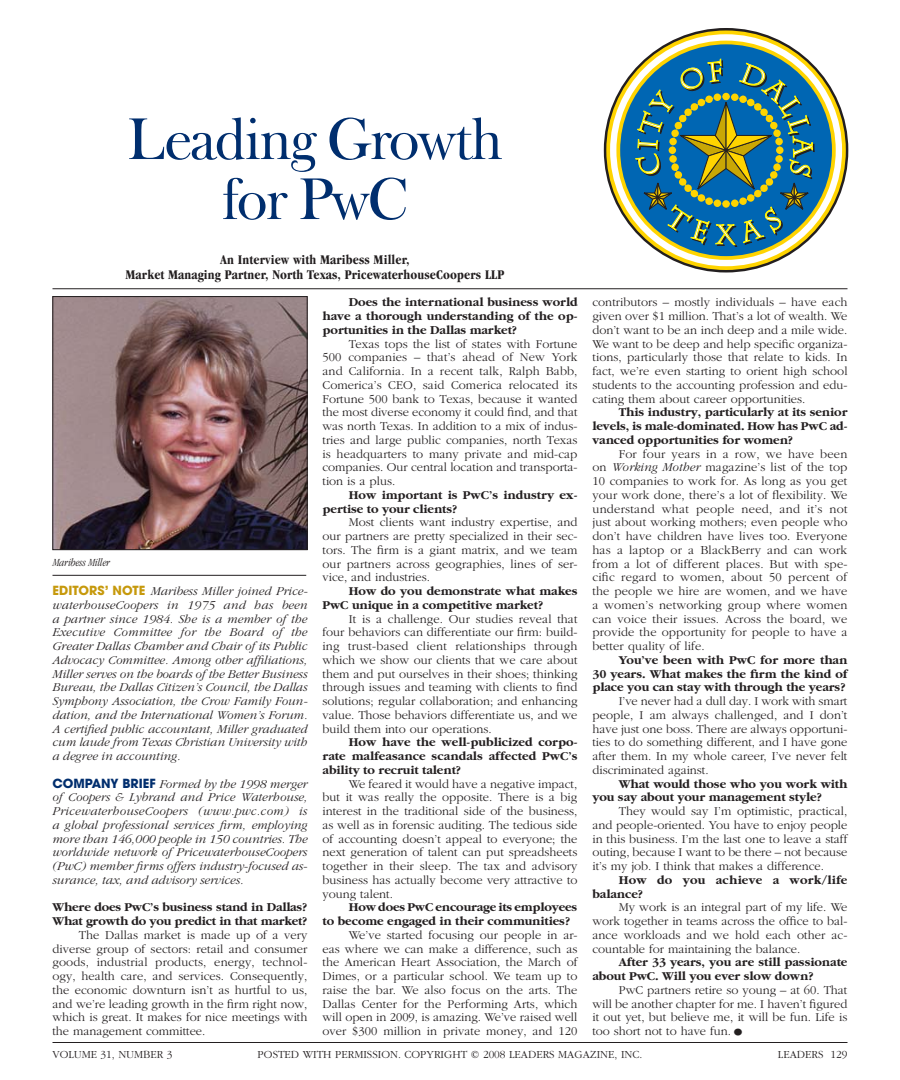
<style>
.page{position:relative;width:900px;height:1080px;background:#fff}
.page>*{position:absolute;margin:0;border:0;box-sizing:border-box;transform-origin:0 0}
.t1{font:60px/60px "Frys Baskerville BT";letter-spacing:-.04em;color:#002e6e;text-align:center}
.t2{font:27px "Charlemagne";color:#fff}
.t3{font:700 condensed 13.75px/15px "Garamond";letter-spacing:.01em;color:#231f20;text-align:center}
.t4{font:300 12.5px/13.8px "Garamond";letter-spacing:.01em;color:#231f20;text-align:justify}
.t5{font:italic 300 12.5px/13.8px "Garamond";color:#231f20;text-align:justify}
.t6{font:700 12.5px/13.8px "Garamond";color:#231f20}
.t7{font:700 12.5px/13.8px "Garamond";letter-spacing:.025em;color:#231f20}
.t8{font:300 11.25px "Garamond";color:#231f20}
.t9{font:italic 300 condensed 11.25px "Garamond";color:#231f20}
.s1{font-family:"Avant Garde";font-weight:700;font-style:normal;color:#c6990c}
.s2{font-family:"Avant Garde";font-weight:700;font-style:normal;color:#002e6e}
.s3{font-style:italic}
.s4{font-size:22.5px}
</style>
<div class="page">
<svg style="left:608px;top:32px;width:236px;height:236px"></svg>
<svg style="left:618px;top:42px;width:216px;height:216px;fill:#0066b3"></svg>
<hr style="left:52px;top:1042px;width:796px;height:1px;background:#231f20">
<img style="left:54px;top:298px;width:252px;height:250px">
<div style="left:52px;top:296px;width:256px;height:254px;border:1px solid #231f20"></div>
<hr style="left:52px;top:575px;width:254px;height:1px;background:#231f20">
<hr style="left:52px;top:288px;width:796px;height:1px;background:#231f20">
<svg style="left:635px;top:59px;width:180px;height:188px"></svg>
<h1 class="t1" style="left:127px;top:107px;width:378px">Leading Growth for PwC</h1>
<p class="t3" style="left:126px;top:252px;width:380px">An Interview with Maribess Miller,<br>Market Managing Partner, North Texas, PricewaterhouseCoopers LLP</p>
<p class="t9" style="left:53px;top:557px;width:59px">Maribess Miller</p>
<p class="t5" style="left:52px;top:584px;width:257px"><span class="s1">EDITORS’ NOTE</span> Maribess Miller joined Price&shy;waterhouseCoopers in 1975 and has been a partner since 1984. She is a member of the Executive Committee for the Board of the Greater Dallas Chamber and Chair of its Public Advocacy Committee. Among other affiliations, Miller serves on the boards of the Better Business Bureau, the Dallas Citizen’s Council, the Dallas Symphony Association, the Crow Family Foun&shy;dation, and the International Women’s Forum.<br>A certified public accountant, Miller graduated cum laude from Texas Christian University with a degree in accounting.</p>
<p class="t5" style="left:52px;top:777px;width:257px"><span class="s2">COMPANY BRIEF</span> Formed by the 1998 merger of Coopers &amp; Lybrand and Price Waterhouse, PricewaterhouseCoopers (www.pwc.com) is a global professional services firm, employing more than 146,000 people in 150 countries. The worldwide network of PricewaterhouseCoopers (PwC) member firms offers industry-focused as&shy;surance, tax, and advisory services.</p>
<p class="t6" style="left:52px;top:901px;width:256px">Where does PwC’s business stand in Dallas?<br>What growth do you predict in that market?</p>
<p class="t4" style="left:52px;top:928px;width:257px;text-indent:26px">The Dallas market is made up of a very diverse group of sectors: retail and consumer goods, industrial products, energy, technol&shy;ogy, health care, and services. Consequently, the economic downturn isn’t as hurtful to us, and we’re leading growth in the firm right now, which is great. It makes for nice meetings with the management committee.</p>
<p class="t6" style="left:322px;top:296px;width:256px;text-align:justify;text-indent:26px">Does the international business world have a thorough understanding of the op&shy;portunities in the Dallas market?</p>
<p class="t4" style="left:322px;top:337px;width:257px;text-indent:26px">Texas tops the list of states with Fortune 500 companies – that’s ahead of New York and California. In a recent talk, Ralph Babb, Comerica’s CEO</p>
<p class="t4" style="left:323px;top:378px;width:257px;text-indent:91px">, said Comerica relocated its Fortune 500 bank to Texas, because it wanted the most diverse economy it could find, and that was north Texas. In addition to a mix of indus&shy;tries and large public companies, north Texas is headquarters to many private and mid-cap companies. Our central location and transporta&shy;tion is a plus.</p>
<p class="t6" style="left:323px;top:488px;width:256px;text-indent:26px">How important is PwC’s industry ex&shy;pertise to your clients?</p>
<p class="t4" style="left:323px;top:516px;width:257px;text-indent:26px">Most clients want industry expertise, and our partners are pretty specialized in their sec&shy;tors. The firm is a giant matrix, and we team our partners across geographies, lines of ser&shy;vice, and industries.</p>
<p class="t6" style="left:323px;top:584px;width:257px;text-indent:26px">How do you demonstrate what makes<br>PwC unique in a competitive market?</p>
<p class="t4" style="left:323px;top:612px;width:257px;text-indent:26px">It is a challenge. Our studies reveal that four behaviors can differentiate our firm: build&shy;ing trust-based client relationships through which we show our clients that we care about them and put ourselves in their shoes; thinking through issues and teaming with clients to find solutions; regular collaboration; and enhancing value. Those behaviors differentiate us, and we build them into our operations.</p>
<p class="t6" style="left:323px;top:736px;width:257px;text-align:justify;text-indent:26px">How have the well-publicized corpo&shy;rate malfeasance scandals affected PwC’s ability to recruit talent?</p>
<p class="t4" style="left:323px;top:777px;width:257px;text-indent:26px">We feared it would have a negative impact, but it was really the opposite. There is a big interest in the traditional side of the business, as well as in forensic auditing. The tedious side of accounting doesn’t appeal to everyone; the next generation of talent can put spreadsheets together in their sleep. The tax and advisory business has actually become very attractive to young talent.</p>
<p class="t6" style="left:323px;top:901px;width:256px;text-indent:26px">How does PwC encourage its employees to become engaged in their communities?</p>
<p class="t4" style="left:322px;top:928px;width:257px;text-indent:26px">We’ve started focusing our people in ar&shy;eas where we can make a difference, such as the American Heart Association, the March of Dimes, or a particular school. We team up to raise the bar. We also focus on the arts. The Dallas Center for the Performing Arts, which will open in 2009, is amazing. We’ve raised well over $300 million in private money, and 120</p>
<h2 class="t2" style="left:716px;top:219px;width:20px">X</h2>
<p class="t4" style="left:592px;top:296px;width:257px">contributors – mostly individuals – have each given over $1 million. That’s a lot of wealth. We don’t want to be an inch deep and a mile wide.<br>We want to be deep and help specific organiza&shy;tions, particularly those that relate to kids. In fact, we’re even starting to orient high school students to the accounting profession and edu&shy;cating them about career opportunities.</p>
<p class="t6" style="left:592px;top:406px;width:257px;text-align:justify;text-indent:26px">This industry, particularly at its senior levels, is male-dominated. How has PwC ad&shy;vanced opportunities for women?</p>
<p class="t4" style="left:592px;top:447px;width:257px;text-indent:26px">For four years in a row, we have been on <span class="s3">Working Mother</span> magazine’s list of the top 10 companies to work for. As long as you get your work done, there’s a lot of flexibility. We understand what people need, and it’s not just about working mothers; even people who don’t have children have lives too. Everyone has a laptop or a BlackBerry and can work from a lot of different places. But with spe&shy;cific regard to women, about 50 percent of the people we hire are women, and we have a women’s networking group where women can voice their issues. Across the board, we provide the opportunity for people to have a better quality of life.</p>
<p class="t6" style="left:592px;top:653px;width:257px;text-align:justify;text-indent:26px">You’ve been with PwC for more than 30 years. What makes the firm the kind of place you can stay with through the years?</p>
<p class="t4" style="left:592px;top:694px;width:257px;text-indent:26px">I’ve never had a dull day. I work with smart people, I am always challenged, and I don’t have just one boss. There are always opportuni&shy;ties to do something different, and I have gone after them. In my whole career, I’ve never felt discriminated against.</p>
<p class="t6" style="left:592px;top:777px;width:256px;text-indent:26px">What would those who you work with you say about your management style?</p>
<p class="t4" style="left:592px;top:804px;width:256px;text-indent:26px">They would say I’m optimistic, practical, and people-oriented. You have to enjoy people in this business. I’m the last one to leave a staff outing, because I want to be there – not because it’s my job. I think that makes a difference.</p>
<p class="t7" style="left:592px;top:873px;width:256px;text-indent:26px">How do you achieve a work/life balance?</p>
<p class="t4" style="left:592px;top:901px;width:257px;text-indent:26px">My work is an integral part of my life. We work together in teams across the office to bal&shy;ance workloads and we hold each other ac&shy;countable for maintaining the balance.</p>
<p class="t6" style="left:592px;top:956px;width:256px;text-indent:26px">After 33 years, you are still passionate about PwC. Will you ever slow down?</p>
<p class="t4" style="left:592px;top:983px;width:257px;text-indent:26px">PwC partners retire so young – at 60. That will be another chapter for me. I haven’t figured it out yet, but believe me, it will be fun. Life is too short not to have fun.<span class="s4">•</span></p>
<p class="t8" style="left:52px;top:1048px;width:121px">volume 31, number 3</p>
<p class="t8" style="left:258px;top:1048px;width:386px">posted with permission. copyright © 2008 leaders magazine, inc.</p>
<p class="t8" style="left:778px;top:1048px;width:71px">Leaders 129</p>
</div>
